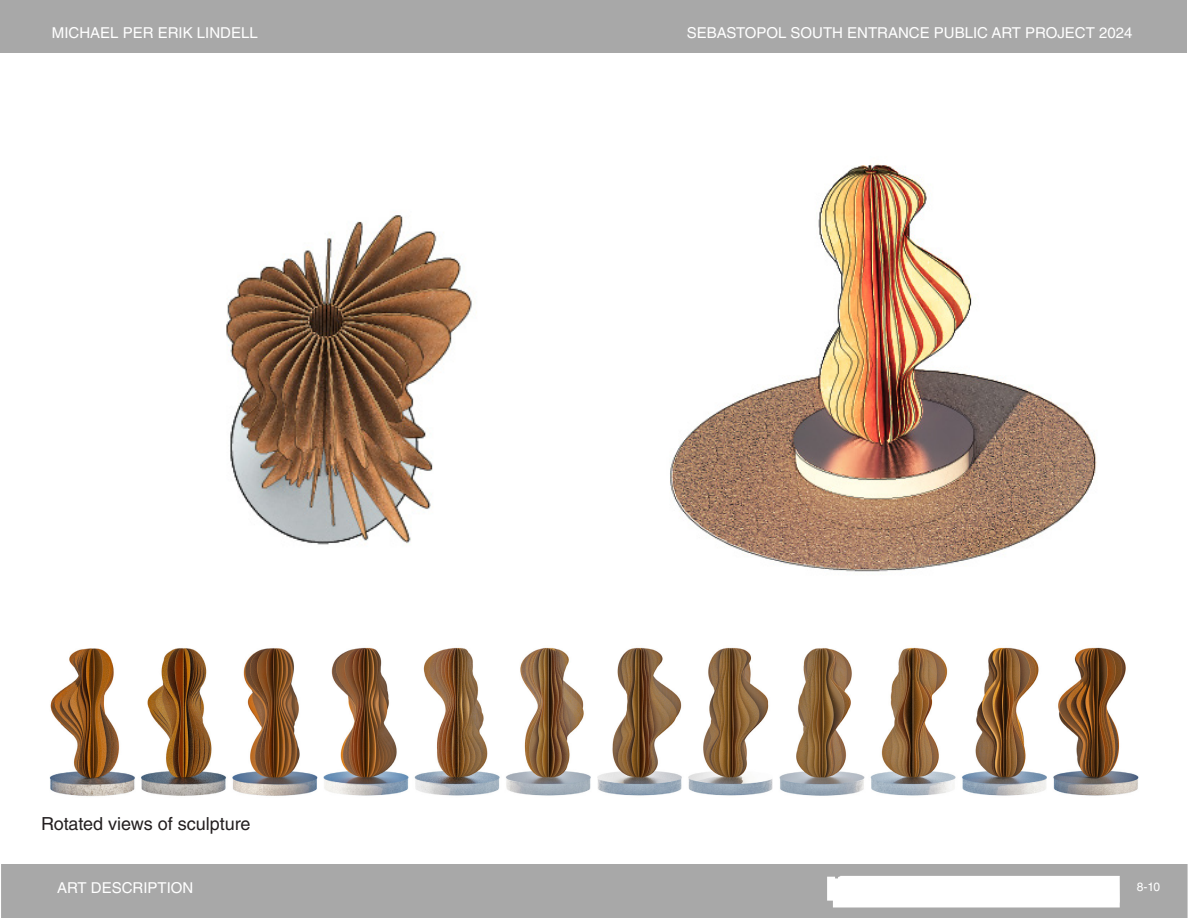
<style>
.page{position:relative;width:1188px;height:918px;background:#fff}
.page>*{position:absolute;margin:0;border:0;box-sizing:border-box;transform-origin:0 0}
.t1{font:18px "Helvetica LT Std";color:#231f20}
.t2{font:15px "Helvetica LT Std";color:#fff}
.t3{font:12px "Helvetica LT Std";color:#fff}
</style>
<div class="page">
<img style="left:49px;top:647px;width:1090px;height:150px">
<img style="left:670px;top:164px;width:427px;height:408px">
<img style="left:226px;top:215px;width:251px;height:330px">
<div style="left:1px;top:1px;width:1186px;height:53px;background:#a8a8a8"></div>
<svg style="left:1px;top:864px;width:1187px;height:54px;background:#b4b4b4"></svg>
<p class="t2" style="left:52px;top:24px;width:207px">MICHAEL PER ERIK LINDELL</p>
<p class="t2" style="left:687px;top:24px;width:447px">SEBASTOPOL SOUTH ENTRANCE PUBLIC ART PROJECT 2024</p>
<p class="t1" style="left:41px;top:814px;width:211px">Rotated views of sculpture</p>
<p class="t2" style="left:57px;top:879px;width:138px">ART DESCRIPTION</p>
<p class="t3" style="left:1137px;top:880px;width:25px">8-10</p>
</div>
